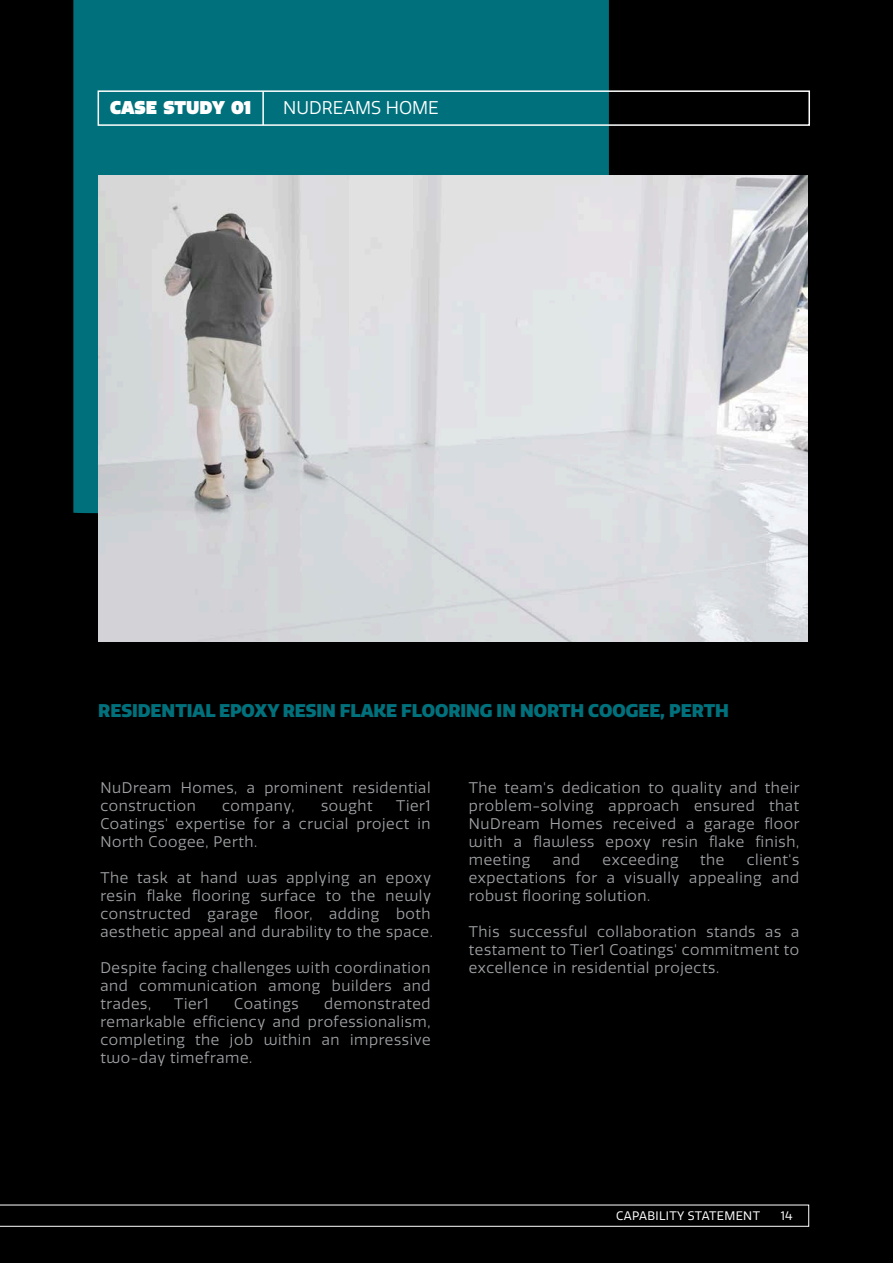
<style>
.page{position:relative;width:893px;height:1263px;background:#000}
.page>*{position:absolute;margin:0;border:0;box-sizing:border-box;transform-origin:0 0}
.t1{font:900 17.85px "Quatro";color:#00717c}
.t2{font:17.85px "Quatro";color:#fff}
.t3{font:900 17.85px "Quatro";color:#fff}
.t4{font:15px/18px "Quatro";letter-spacing:.04em;color:#a0a2a5;text-align:justify}
.t5{font:12px "Quatro";letter-spacing:.03em;color:#fff}
</style>
<div class="page">
<div style="left:73px;top:0;width:536px;height:514px;background:#00717c"></div>
<svg style="left:0;top:1204px;width:809px;height:23px"></svg>
<div style="left:98px;top:90px;width:712px;height:36px;border:2px solid #fff"></div>
<hr style="left:262px;top:92px;width:2px;height:33px;background:#fff">
<img style="left:98px;top:176px;width:710px;height:465px">
<p class="t3" style="left:110px;top:96px;width:143px">CASE STUDY 01</p>
<p class="t2" style="left:283px;top:97px;width:157px">NUDREAMS HOME</p>
<p class="t1" style="left:98px;top:699px;width:632px">RESIDENTIAL EPOXY RESIN FLAKE FLOORING IN NORTH COOGEE, PERTH</p>
<p class="t4" style="left:100px;top:778px;width:332px">NuDream Homes, a prominent residential construction</p>
<p class="t4" style="left:222px;top:796px;width:74px">company,</p>
<p class="t4" style="left:321px;top:796px;width:53px">sought</p>
<p class="t4" style="left:100px;top:796px;width:332px;text-indent:296px">Tier1<br>Coatings' expertise for a crucial project in North Coogee, Perth.</p>
<p class="t4" style="left:100px;top:868px;width:334px;text-align:left">The task at hand was applying an epoxy resin flake flooring surface to the newly constructed garage floor, adding both aesthetic appeal and durability to the space.</p>
<p class="t4" style="left:100px;top:958px;width:332px">Despite facing challenges with coordination and communication among builders and trades,</p>
<p class="t4" style="left:100px;top:994px;width:332px;text-indent:224px">demonstrated remarkable efficiency and professionalism, completing the job within an impressive two-day timeframe.</p>
<p class="t4" style="left:174px;top:994px;width:36px">Tier1</p>
<p class="t4" style="left:234px;top:994px;width:66px">Coatings</p>
<p class="t4" style="left:469px;top:778px;width:332px">The team's dedication to quality and their problem-solving approach ensured that NuDream Homes received a garage floor with a flawless epoxy resin flake finish, meeting</p>
<p class="t4" style="left:469px;top:850px;width:332px;text-indent:278px">client's expectations for a visually appealing and robust flooring solution.</p>
<p class="t4" style="left:469px;top:922px;width:332px">This successful collaboration stands as a testament to Tier1 Coatings' commitment to excellence in residential projects.</p>
<p class="t4" style="left:553px;top:850px;width:29px">and</p>
<p class="t4" style="left:603px;top:850px;width:77px">exceeding</p>
<p class="t4" style="left:700px;top:850px;width:26px">the</p>
<p class="t5" style="left:616px;top:1209px;width:146px">CAPABILITY STATEMENT</p>
<p class="t5" style="left:781px;top:1209px;width:13px">14</p>
</div>
